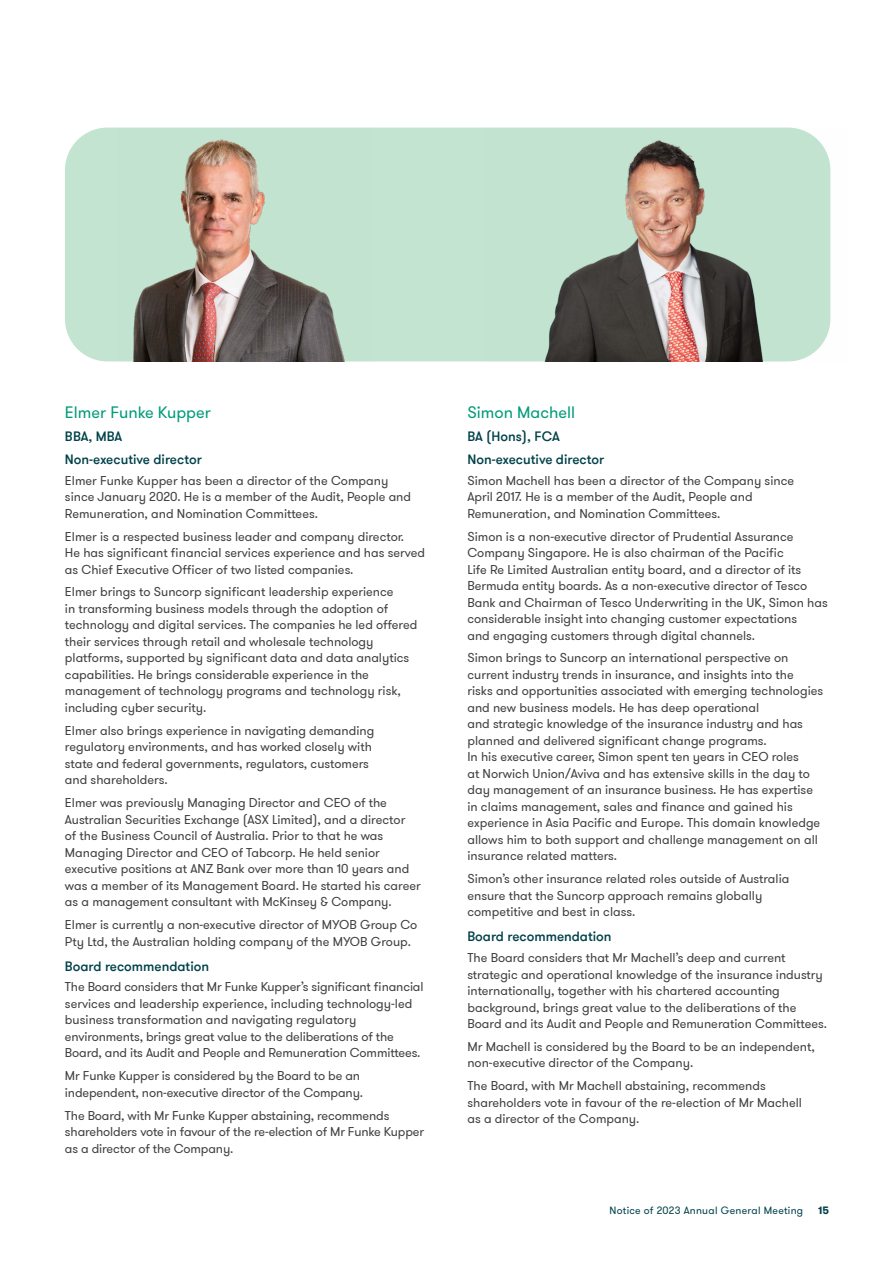
<style>
.page{position:relative;width:893px;height:1263px;background:#fff}
.page>*{position:absolute;margin:0;border:0;box-sizing:border-box;transform-origin:0 0}
.t1{font:16.5px "GT Walsheim Pro";color:#009b79}
.t2{font:500 13.5px/23px "GT Walsheim Pro";color:#00414a}
.t3{font:12.75px/16.5px "GT Walsheim Pro";color:#414042}
.t4{font:10.5px "GT Walsheim Pro";letter-spacing:.025em;color:#00414a}
.t5{font:700 10.5px "GT Walsheim Pro";color:#00414a}
</style>
<div class="page">
<div style="left:65px;top:128px;width:765px;height:233px;background:#c3e4d1;border-radius:43px"></div>
<img style="left:545px;top:128px;width:286px;height:233px">
<img style="left:133px;top:139px;width:212px;height:222px">
<p class="t1" style="left:65px;top:402px;width:147px">Elmer Funke Kupper</p>
<p class="t2" style="left:65px;top:425px;width:138px">BBA, MBA<br>Non-executive director</p>
<p class="t3" style="left:65px;top:472px;width:348px">Elmer Funke Kupper has been a director of the Company since January 2020. He is a member of the Audit, People and<br>Remuneration, and Nomination Committees.</p>
<p class="t3" style="left:65px;top:528px;width:361px">Elmer is a respected business leader and company director.<br>He has significant financial services experience and has served as Chief Executive Officer of two listed companies.</p>
<p class="t3" style="left:65px;top:584px;width:354px">Elmer brings to Suncorp significant leadership experience<br>in transforming business models through the adoption of technology and digital services. The companies he led offered their services through retail and wholesale technology platforms, supported by significant data and data analytics capabilities. He brings considerable experience in the management of technology programs and technology risk, including cyber security.</p>
<p class="t3" style="left:65px;top:722px;width:311px">Elmer also brings experience in navigating demanding regulatory environments, and has worked closely with state and federal governments, regulators, customers and shareholders.</p>
<p class="t3" style="left:65px;top:795px;width:357px">Elmer was previously Managing Director and CEO of the Australian Securities Exchange (ASX Limited), and a director<br>of the Business Council of Australia. Prior to that he was Managing Director and CEO of Tabcorp. He held senior executive positions at ANZ Bank over more than 10 years and was a member of its Management Board. He started his career as a management consultant with McKinsey &amp; Company.</p>
<p class="t3" style="left:65px;top:917px;width:354px">Elmer is currently a non-executive director of MYOB Group Co<br>Pty Ltd, the Australian holding company of the MYOB Group.</p>
<p class="t2" style="left:65px;top:955px;width:146px">Board recommendation</p>
<p class="t3" style="left:65px;top:979px;width:360px">The Board considers that Mr Funke Kupper’s significant financial services and leadership experience, including technology-led business transformation and navigating regulatory environments, brings great value to the deliberations of the Board, and its Audit and People and Remuneration Committees.</p>
<p class="t3" style="left:65px;top:1068px;width:300px">Mr Funke Kupper is considered by the Board to be an independent, non-executive director of the Company.</p>
<p class="t3" style="left:65px;top:1107px;width:361px">The Board, with Mr Funke Kupper abstaining, recommends shareholders vote in favour of the re-election of Mr Funke Kupper as a director of the Company.</p>
<p class="t1" style="left:467px;top:402px;width:109px">Simon Machell</p>
<p class="t2" style="left:467px;top:425px;width:138px">BA (Hons), FCA<br>Non-executive director</p>
<p class="t3" style="left:467px;top:472px;width:328px">Simon Machell has been a director of the Company since<br>April 2017. He is a member of the Audit, People and<br>Remuneration, and Nomination Committees.</p>
<p class="t3" style="left:467px;top:528px;width:362px">Simon is a non-executive director of Prudential Assurance Company Singapore. He is also chairman of the Pacific<br>Life Re Limited Australian entity board, and a director of its Bermuda entity boards. As a non-executive director of Tesco Bank and Chairman of Tesco Underwriting in the UK, Simon has considerable insight into changing customer expectations<br>and engaging customers through digital channels.</p>
<p class="t3" style="left:467px;top:650px;width:357px">Simon brings to Suncorp an international perspective on current industry trends in insurance, and insights into the<br>risks and opportunities associated with emerging technologies and new business models. He has deep operational<br>and strategic knowledge of the insurance industry and has planned and delivered significant change programs.<br>In his executive career, Simon spent ten years in CEO roles<br>at Norwich Union/Aviva and has extensive skills in the day to day management of an insurance business. He has expertise in claims management, sales and finance and gained his experience in Asia Pacific and Europe. This domain knowledge allows him to both support and challenge management on all insurance related matters.</p>
<p class="t3" style="left:467px;top:871px;width:323px">Simon’s other insurance related roles outside of Australia ensure that the Suncorp approach remains globally competitive and best in class.</p>
<p class="t2" style="left:467px;top:925px;width:146px">Board recommendation</p>
<p class="t3" style="left:467px;top:950px;width:361px">The Board considers that Mr Machell’s deep and current strategic and operational knowledge of the insurance industry internationally, together with his chartered accounting background, brings great value to the deliberations of the Board and its Audit and People and Remuneration Committees.</p>
<p class="t3" style="left:467px;top:1038px;width:349px">Mr Machell is considered by the Board to be an independent, non-executive director of the Company.</p>
<p class="t3" style="left:467px;top:1078px;width:336px">The Board, with Mr Machell abstaining, recommends shareholders vote in favour of the re-election of Mr Machell as a director of the Company.</p>
<p class="t4" style="left:609px;top:1203px;width:195px">Notice of 2023 Annual General Meeting</p>
<p class="t5" style="left:818px;top:1203px;width:13px">15</p>
</div>
